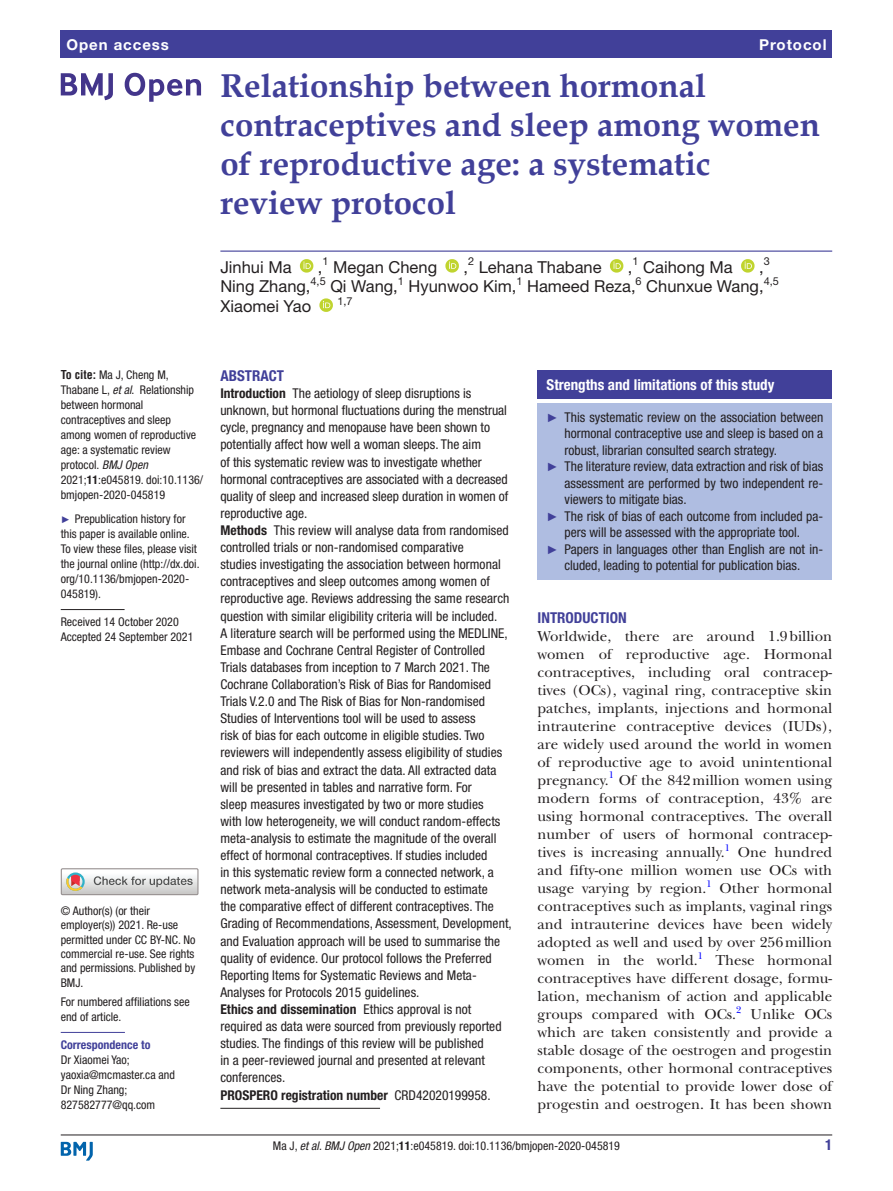
<style>
.page{position:relative;width:893px;height:1191px;background:#fff}
.page>*{position:absolute;margin:0;border:0;box-sizing:border-box;transform-origin:0 0}
.t1{font:700 33px/39px "Book Antiqua";color:#414099}
.t2{font:16.5px "Helvetica Neue LT Std";color:#231f20}
.t3{font:15px/18px "New Baskerville";color:#231f20;text-align:justify}
.t4{font:700 condensed 15px "Helvetica Neue LT Std";color:#fff}
.t5{font:700 condensed 15px "Helvetica Neue LT Std";color:#414099}
.t6{font:700 15px "Helvetica Neue LT Std";letter-spacing:.065em;color:#fff}
.t7{font:condensed 13.5px/17.1px "Helvetica Neue LT Std";letter-spacing:.005em;color:#231f20}
.t8{font:condensed 12px/15px "Helvetica Neue LT Std";color:#231f20}
.t9{font:700 condensed 12px "Helvetica Neue LT Std";color:#414099}
.t10{font:10.95px "Helvetica Neue LT Std";color:#231f20}
.t11{font:9.9px "New Baskerville";color:#00f}
.s1{font-family:"Helvetica LT Std";font-weight:700}
.s2{font-style:italic}
.s3{font-weight:700}
.s4{font-family:"Arial";font-stretch:normal;font-size:9.75px;color:#414099}
.s5{font-family:"Arial";font-stretch:normal;font-size:12px;color:#414099}
</style>
<div class="page">
<hr style="left:61px;top:1134px;width:771px;height:1px;background:#231f20">
<svg style="left:61px;top:1141px;width:32px;height:19px"></svg>
<div style="left:61px;top:31px;width:771px;height:27px;background:#414099"></div>
<hr style="left:220px;top:250px;width:612px;height:2px;background:#414099">
<svg style="left:300px;top:259px;width:13px;height:14px"></svg>
<svg style="left:445px;top:259px;width:14px;height:14px"></svg>
<svg style="left:610px;top:259px;width:13px;height:14px"></svg>
<svg style="left:741px;top:259px;width:13px;height:14px"></svg>
<svg style="left:319px;top:298px;width:14px;height:14px"></svg>
<hr style="left:61px;top:609px;width:64px;height:1px;background:#231f20">
<hr style="left:61px;top:1032px;width:64px;height:1px;background:#414099">
<svg style="left:61px;top:73px;width:52px;height:27px"></svg>
<svg style="left:125px;top:73px;width:76px;height:29px"></svg>
<div style="left:61px;top:868px;width:138px;height:27px;border:1px solid #969090"></div>
<svg style="left:61px;top:868px;width:137px;height:26px"></svg>
<hr style="left:220px;top:1108px;width:160px;height:1px;background:#231f20">
<div style="left:538px;top:370px;width:294px;height:29px;background:#414099"></div>
<div style="left:538px;top:403px;width:294px;height:176px;background:#afbde1"></div>
<p class="t6" style="left:66px;top:35px;width:104px">Open access</p>
<p class="t6" style="left:759px;top:35px;width:69px">Protocol</p>
<h1 class="t1" style="left:220px;top:66px;width:601px">Relationship between hormonal contraceptives and sleep among women of reproductive age: a systematic review protocol</h1>
<p class="t2" style="left:220px;top:257px;width:73px">Jinhui Ma</p>
<p class="t2" style="left:318px;top:257px;width:6px">,</p>
<p class="t10" style="left:323px;top:255px;width:8px">1</p>
<p class="t2" style="left:333px;top:257px;width:105px">Megan Cheng</p>
<p class="t2" style="left:463px;top:257px;width:6px">,</p>
<p class="t10" style="left:468px;top:255px;width:8px">2</p>
<p class="t2" style="left:479px;top:257px;width:124px">Lehana Thabane</p>
<p class="t10" style="left:633px;top:255px;width:8px">1</p>
<p class="t2" style="left:643px;top:257px;width:91px">Caihong Ma</p>
<p class="t2" style="left:759px;top:257px;width:6px">,</p>
<p class="t10" style="left:764px;top:255px;width:8px">3</p>
<p class="t2" style="left:628px;top:257px;width:6px">,</p>
<p class="t2" style="left:220px;top:276px;width:92px">Ning Zhang,</p>
<p class="t10" style="left:311px;top:274px;width:17px">4,5</p>
<p class="t2" style="left:330px;top:276px;width:69px">Qi Wang,</p>
<p class="t10" style="left:398px;top:274px;width:8px">1</p>
<p class="t2" style="left:409px;top:276px;width:109px">Hyunwoo Kim,</p>
<p class="t10" style="left:516px;top:274px;width:8px">1</p>
<p class="t2" style="left:527px;top:276px;width:110px">Hameed Reza,</p>
<p class="t10" style="left:636px;top:274px;width:8px">6</p>
<p class="t2" style="left:646px;top:276px;width:119px">Chunxue Wang,</p>
<p class="t10" style="left:764px;top:274px;width:17px">4,5</p>
<p class="t2" style="left:220px;top:296px;width:92px">Xiaomei Yao</p>
<p class="t10" style="left:337px;top:294px;width:17px">1,7</p>
<p class="t8" style="left:61px;top:367px;width:144px"><span class="s1">To cite:</span> Ma J, Cheng M,<br>Thabane L, <span class="s2">et al</span>. Relationship between hormonal contraceptives and sleep among women of reproductive age: a systematic review protocol. <span class="s2">BMJ Open<br></span>2021;<span class="s3">11</span>:e045819. doi:10.1136/ bmjopen-2020-045819</p>
<p class="t8" style="left:61px;top:511px;width:140px"><span class="s4">►</span> Prepublication history for this paper is available online.<br>To view these files, please visit the journal online (http://dx.doi. org/10.1136/bmjopen-2020-<br>045819).</p>
<p class="t8" style="left:61px;top:614px;width:134px">Received 14 October 2020<br>Accepted 24 September 2021</p>
<p class="t8" style="left:61px;top:903px;width:136px;line-height:14.4px">© Author(s) (or their employer(s)) 2021. Re-use permitted under CC BY-NC. No commercial re-use. See rights and permissions. Published by<br>BMJ.</p>
<p class="t8" style="left:61px;top:994px;width:130px">For numbered affiliations see end of article.</p>
<p class="t9" style="left:61px;top:1037px;width:91px">Correspondence to</p>
<p class="t8" style="left:61px;top:1052px;width:116px">Dr Xiaomei Yao; yaoxia@mcmaster.ca and<br>Dr Ning Zhang;<br>827582777@qq.com</p>
<p class="t5" style="left:220px;top:366px;width:65px">ABSTRACT</p>
<p class="t7" style="left:220px;top:385px;width:293px"><span class="s3">Introduction</span> The aetiology of sleep disruptions is unknown, but hormonal fluctuations during the menstrual cycle, pregnancy and menopause have been shown to potentially affect how well a woman sleeps. The aim<br>of this systematic review was to investigate whether hormonal contraceptives are associated with a decreased quality of sleep and increased sleep duration in women of reproductive age.<br><span class="s3">Methods</span> This review will analyse data from randomised controlled trials or non-randomised comparative<br>studies investigating the association between hormonal contraceptives and sleep outcomes among women of reproductive age. Reviews addressing the same research question with similar eligibility criteria will be included.<br>A literature search will be performed using the MEDLINE, Embase and Cochrane Central Register of Controlled Trials databases from inception to 7 March 2021. The Cochrane Collaboration’s Risk of Bias for Randomised Trials V.2.0 and The Risk of Bias for Non-randomised Studies of Interventions tool will be used to assess<br>risk of bias for each outcome in eligible studies. Two reviewers will independently assess eligibility of studies and risk of bias and extract the data. All extracted data will be presented in tables and narrative form. For<br>sleep measures investigated by two or more studies<br>with low heterogeneity, we will conduct random-effects meta-analysis to estimate the magnitude of the overall effect of hormonal contraceptives. If studies included<br>in this systematic review form a connected network, a network meta-analysis will be conducted to estimate<br>the comparative effect of different contraceptives. The Grading of Recommendations, Assessment, Development, and Evaluation approach will be used to summarise the quality of evidence. Our protocol follows the Preferred Reporting Items for Systematic Reviews and Meta-Analyses for Protocols 2015 guidelines.<br><span class="s3">Ethics and dissemination</span> Ethics approval is not required as data were sourced from previously reported studies. The findings of this review will be published<br>in a peer-reviewed journal and presented at relevant conferences.<br><span class="s3">PROSPERO registration number</span> CRD42020199958.</p>
<p class="t4" style="left:547px;top:375px;width:229px">Strengths and limitations of this study</p>
<p class="t7" style="left:547px;top:408px;width:278px"><span class="s5">►</span> This systematic review on the association between</p>
<p class="t7" style="left:565px;top:425px;width:260px">hormonal contraceptive use and sleep is based on a</p>
<p class="t7" style="left:565px;top:441px;width:214px">robust, librarian consulted search strategy.</p>
<p class="t7" style="left:547px;top:458px;width:278px"><span class="s5">►</span> The literature review, data extraction and risk of bias</p>
<p class="t7" style="left:565px;top:474px;width:260px">assessment are performed by two independent re-</p>
<p class="t7" style="left:565px;top:491px;width:124px">viewers to mitigate bias.</p>
<p class="t7" style="left:547px;top:507px;width:278px"><span class="s5">►</span> The risk of bias of each outcome from included pa-</p>
<p class="t7" style="left:565px;top:524px;width:237px">pers will be assessed with the appropriate tool.</p>
<p class="t7" style="left:547px;top:540px;width:278px"><span class="s5">►</span> Papers in languages other than English are not in-</p>
<p class="t7" style="left:565px;top:557px;width:237px">cluded, leading to potential for publication bias.</p>
<p class="t5" style="left:538px;top:609px;width:91px">INTRODUCTION</p>
<p class="t3" style="left:538px;top:627px;width:296px">Worldwide, there are around 1.9billion women of reproductive age. Hormonal contraceptives, including oral contracep&shy;tives (OCs), vaginal ring, contraceptive skin patches, implants, injections and hormonal intrauterine contraceptive devices (IUDs), are widely used around the world in women of reproductive age to avoid unintentional pregnancy.</p>
<p class="t11" style="left:609px;top:769px;width:7px">1</p>
<p class="t3" style="left:538px;top:771px;width:296px;text-indent:81px">Of the 842million women using modern forms of contraception, 43% are using hormonal contraceptives. The overall number of users of hormonal contracep&shy;tives is increasing annually.</p>
<p class="t11" style="left:725px;top:841px;width:7px">1</p>
<p class="t3" style="left:538px;top:843px;width:296px;text-indent:200px">One hundred and fifty-one million women use OCs with usage varying by region.</p>
<p class="t11" style="left:706px;top:877px;width:7px">1</p>
<p class="t3" style="left:538px;top:879px;width:296px;text-indent:182px">Other hormonal contraceptives such as implants, vaginal rings and intrauterine devices have been widely adopted as well and used by over 256million women in the world.</p>
<p class="t11" style="left:698px;top:949px;width:7px">1</p>
<p class="t3" style="left:538px;top:951px;width:296px;text-indent:178px">These hormonal contraceptives have different dosage, formu&shy;lation, mechanism of action and applicable groups compared with OCs.<sup>2</sup></p>
<p class="t3" style="left:538px;top:1005px;width:296px;text-indent:213px">Unlike OCs which are taken consistently and provide a stable dosage of the oestrogen and progestin components, other hormonal contraceptives have the potential to provide lower dose of progestin and oestrogen. It has been shown</p>
<p class="t8" style="left:273px;top:1137px;width:349px">Ma J, <span class="s2">et al</span>. <span class="s2">BMJ Open</span> 2021;<span class="s3">11</span>:e045819. doi:10.1136/bmjopen-2020-045819</p>
<p class="t5" style="left:825px;top:1135px;width:9px">1</p>
</div>
